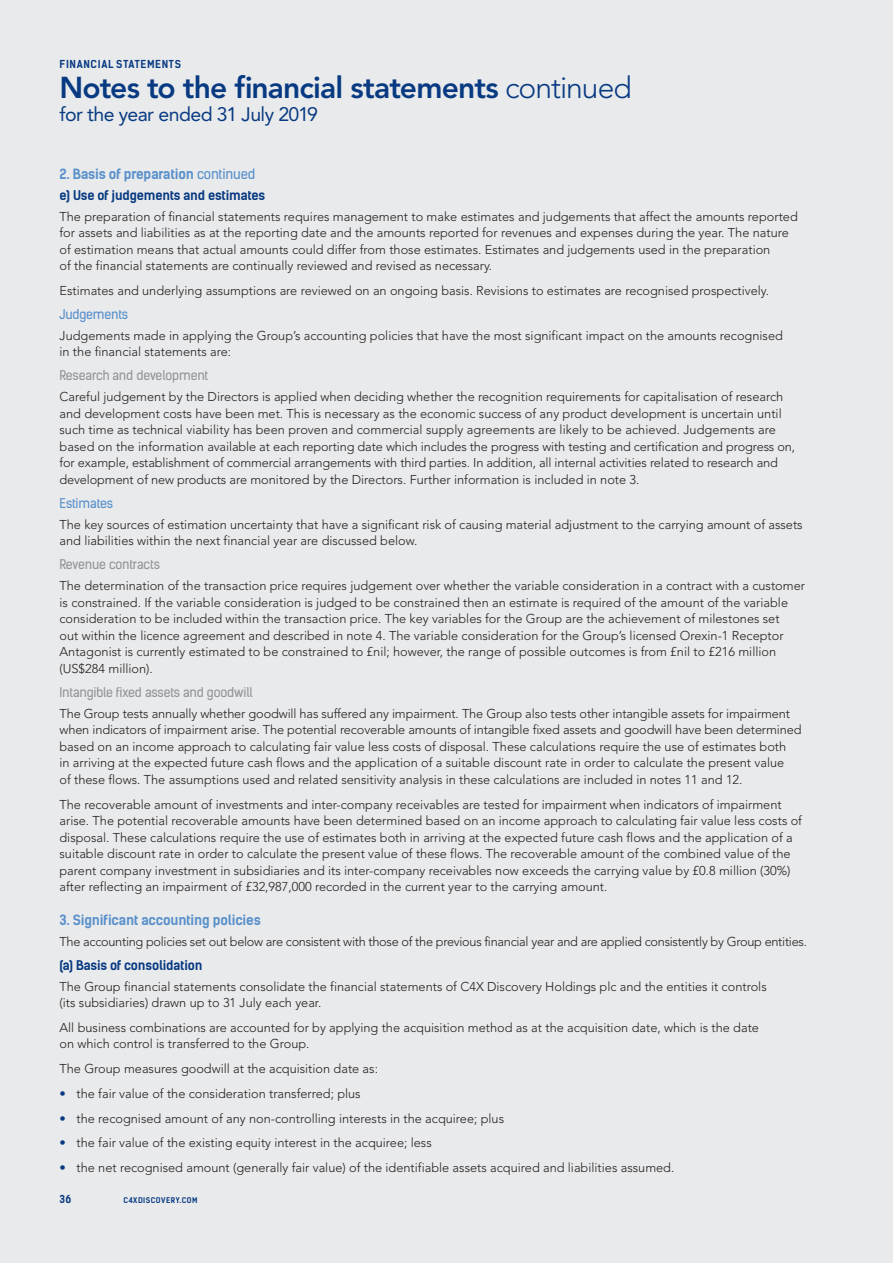
<style>
.page{position:relative;width:893px;height:1263px;background:#e9eaeb}
.page>*{position:absolute;margin:0;border:0;box-sizing:border-box;transform-origin:0 0}
.t1{font:800 30px "Avenir LT Std";letter-spacing:-.03em;color:#083a82}
.t2{font:19.5px "Avenir LT Std";letter-spacing:-.03em;color:#083a82}
.t3{font:700 13.5px "Kelson Sans";letter-spacing:-.015em;color:#5990cb}
.t4{font:300 12.75px/16.5px "Avenir LT Std";color:#231f20}
.t5{font:300 12.75px "Avenir LT Std";letter-spacing:-.025em;color:#231f20}
.t6{font:12.75px "Kelson Sans";letter-spacing:-.015em;color:#939598}
.t7{font:700 12.75px "Kelson Sans";letter-spacing:-.015em;color:#083a82}
.t8{font:12.75px "Kelson Sans";letter-spacing:-.015em;color:#5990cb}
.t9{font:700 10.5px "Kelson Sans";letter-spacing:.06em;color:#083a82}
.t10{font:700 7.5px "Kelson Sans";letter-spacing:.06em;color:#083a82}
.s1{font-weight:300}
.s2{font-weight:400}
.s3{color:#083a82}
</style>
<div class="page">
<p class="t9" style="left:60px;top:57px;width:123px">FINANCIAL STATEMENTS</p>
<h1 class="t1" style="left:60px;top:70px;width:574px">Notes to the financial statements <span class="s1">continued</span></h1>
<h2 class="t2" style="left:60px;top:103px;width:260px">for the year ended 31 July 2019</h2>
<p class="t3" style="left:60px;top:166px;width:197px">2. Basis of preparation <span class="s2">continued</span></p>
<p class="t7" style="left:60px;top:187px;width:207px">e) Use of judgements and estimates</p>
<p class="t4" style="left:60px;top:208px;width:740px">The preparation of financial statements requires management to make estimates and judgements that affect the amounts reported for assets and liabilities as at the reporting date and the amounts reported for revenues and expenses during the year. The nature of estimation means that actual amounts could differ from those estimates. Estimates and judgements used in the preparation<br>of the financial statements are continually reviewed and revised as necessary.</p>
<p class="t4" style="left:60px;top:282px;width:711px">Estimates and underlying assumptions are reviewed on an ongoing basis. Revisions to estimates are recognised prospectively.</p>
<p class="t8" style="left:60px;top:306px;width:70px">Judgements</p>
<p class="t4" style="left:60px;top:327px;width:725px">Judgements made in applying the Group’s accounting policies that have the most significant impact on the amounts recognised in the financial statements are:</p>
<p class="t6" style="left:60px;top:368px;width:150px">Research and development</p>
<p class="t4" style="left:60px;top:389px;width:737px">Careful judgement by the Directors is applied when deciding whether the recognition requirements for capitalisation of research and development costs have been met. This is necessary as the economic success of any product development is uncertain until such time as technical viability has been proven and commercial supply agreements are likely to be achieved. Judgements are based on the information available at each reporting date which includes the progress with testing and certification and progress on, for example, establishment of commercial arrangements with third parties. In addition, all internal activities related to research and development of new products are monitored by the Directors. Further information is included in note 3.</p>
<p class="t8" style="left:60px;top:495px;width:55px">Estimates</p>
<p class="t4" style="left:60px;top:516px;width:745px">The key sources of estimation uncertainty that have a significant risk of causing material adjustment to the carrying amount of assets and liabilities within the next financial year are discussed below.</p>
<p class="t6" style="left:60px;top:557px;width:102px">Revenue contracts</p>
<p class="t4" style="left:60px;top:578px;width:747px">The determination of the transaction price requires judgement over whether the variable consideration in a contract with a customer is constrained. If the variable consideration is judged to be constrained then an estimate is required of the amount of the variable consideration to be included within the transaction price. The key variables for the Group are the achievement of milestones set<br>out within the licence agreement and described in note 4. The variable consideration for the Group’s licensed Orexin-1 Receptor Antagonist is currently estimated to be constrained to £nil; however, the range of possible outcomes is from £nil to £216 million (US$284 million).</p>
<p class="t6" style="left:60px;top:684px;width:195px">Intangible fixed assets and goodwill</p>
<p class="t4" style="left:60px;top:705px;width:743px">The Group tests annually whether goodwill has suffered any impairment. The Group also tests other intangible assets for impairment when indicators of impairment arise. The potential recoverable amounts of intangible fixed assets and goodwill have been determined based on an income approach to calculating fair value less costs of disposal. These calculations require the use of estimates both<br>in arriving at the expected future cash flows and the application of a suitable discount rate in order to calculate the present value<br>of these flows. The assumptions used and related sensitivity analysis in these calculations are included in notes 11 and 12.</p>
<p class="t4" style="left:60px;top:796px;width:744px">The recoverable amount of investments and inter-company receivables are tested for impairment when indicators of impairment arise. The potential recoverable amounts have been determined based on an income approach to calculating fair value less costs of disposal. These calculations require the use of estimates both in arriving at the expected future cash flows and the application of a suitable discount rate in order to calculate the present value of these flows. The recoverable amount of the combined value of the parent company investment in subsidiaries and its inter-company receivables now exceeds the carrying value by £0.8 million (30%) after reflecting an impairment of £32,987,000 recorded in the current year to the carrying amount.</p>
<p class="t3" style="left:60px;top:911px;width:203px">3. Significant accounting policies</p>
<p class="t5" style="left:60px;top:934px;width:749px">The accounting policies set out below are consistent with those of the previous financial year and are applied consistently by Group entities.</p>
<p class="t7" style="left:60px;top:957px;width:144px">(a) Basis of consolidation</p>
<p class="t4" style="left:60px;top:978px;width:709px">The Group financial statements consolidate the financial statements of C4X Discovery Holdings plc and the entities it controls (its subsidiaries) drawn up to 31 July each year.</p>
<p class="t4" style="left:60px;top:1019px;width:701px">All business combinations are accounted for by applying the acquisition method as at the acquisition date, which is the date on which control is transferred to the Group.</p>
<p class="t4" style="left:60px;top:1060px;width:320px">The Group measures goodwill at the acquisition date as:</p>
<p class="t4" style="left:60px;top:1085px;width:303px"><span class="s3">•</span> the fair value of the consideration transferred; plus</p>
<p class="t4" style="left:60px;top:1110px;width:446px"><span class="s3">•</span> the recognised amount of any non-controlling interests in the acquiree; plus</p>
<p class="t4" style="left:60px;top:1135px;width:374px"><span class="s3">•</span> the fair value of the existing equity interest in the acquiree; less</p>
<p class="t4" style="left:60px;top:1159px;width:616px"><span class="s3">•</span> the net recognised amount (generally fair value) of the identifiable assets acquired and liabilities assumed.</p>
<p class="t9" style="left:60px;top:1193px;width:14px">36</p>
<p class="t10" style="left:123px;top:1196px;width:76px">C4XDISCOVERY.COM</p>
</div>
